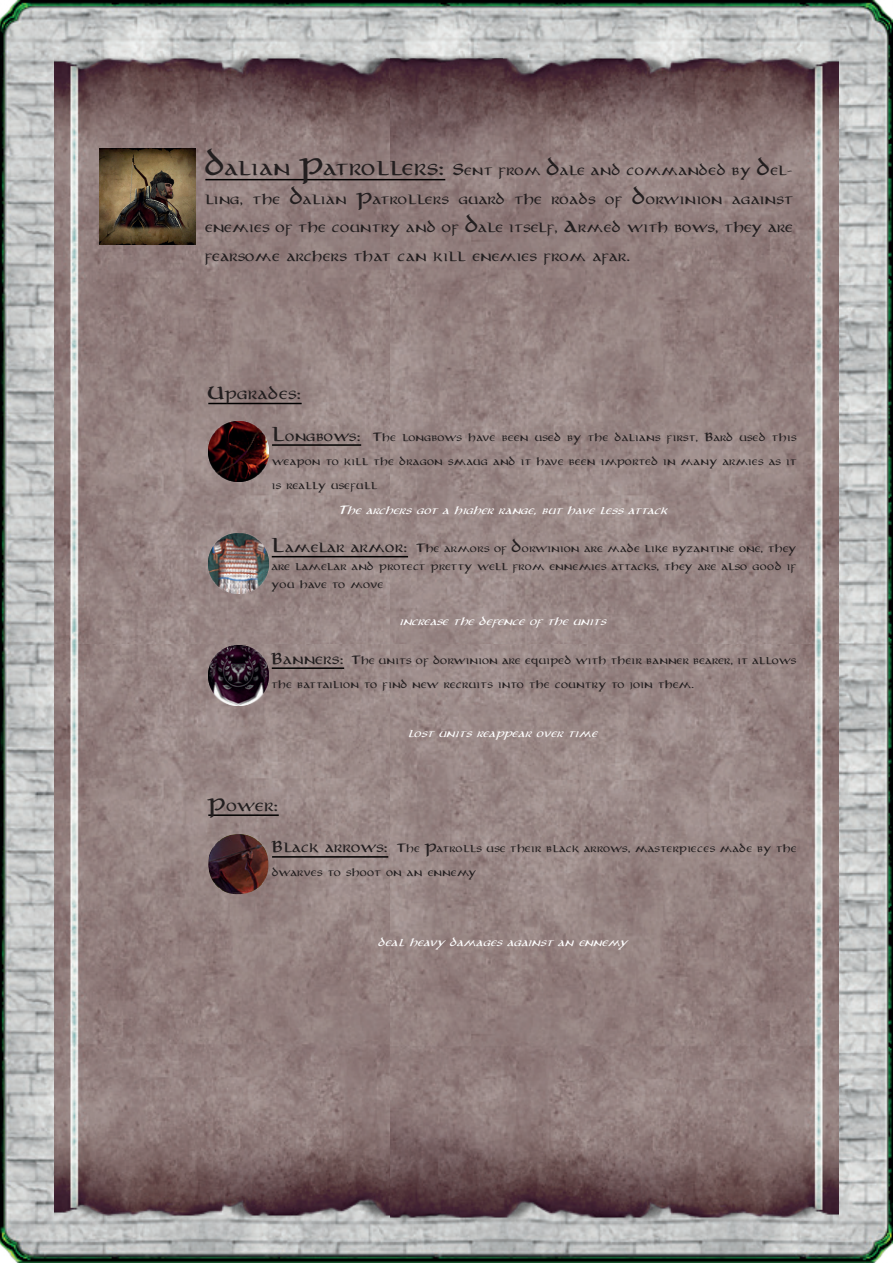
<style>
.page{position:relative;width:893px;height:1263px;background:#fff}
.page>*{position:absolute;margin:0;border:0;box-sizing:border-box;transform-origin:0 0}
.t1{font:13.5px "Aniron";color:#231f20}
.t2{font:12px "Aniron";color:#231f20}
.t3{font:9px/18px "Aniron";color:#231f20;text-align:justify}
.t4{font:italic 9px "Aniron";color:#fff}
.s1{font-size:18px}
.s2{font-size:12px}
</style>
<div class="page">
<img style="left:0;top:0;width:893px;height:1263px">
<img style="left:54px;top:644px;width:336px;height:575px">
<img style="left:390px;top:644px;width:449px;height:577px">
<img style="left:54px;top:54px;width:336px;height:590px">
<img style="left:390px;top:54px;width:449px;height:590px">
<img style="left:99px;top:149px;width:96px;height:96px">
<img style="left:208px;top:834px;width:60px;height:60px">
<img style="left:208px;top:421px;width:60px;height:61px">
<hr style="left:205px;top:179px;width:240px;height:1px;background:#000">
<hr style="left:272px;top:856px;width:116px;height:2px;background:#000">
<hr style="left:208px;top:403px;width:94px;height:1px;background:#000">
<img style="left:208px;top:534px;width:60px;height:60px">
<img style="left:208px;top:645px;width:60px;height:60px">
<hr style="left:272px;top:556px;width:136px;height:1px;background:#000">
<hr style="left:272px;top:667px;width:72px;height:2px;background:#000">
<hr style="left:208px;top:814px;width:71px;height:2px;background:#000">
<hr style="left:272px;top:444px;width:89px;height:2px;background:#000">
<h2 class="t2" style="left:205px;top:164px;width:590px"><span class="s1">Dalian Patrollers:</span> Sent from Dale and commanded by Del-</h2>
<h2 class="t2" style="left:205px;top:192px;width:590px">ling, the Dalian Patrollers guard the roads of Dorwinion against</h2>
<h2 class="t2" style="left:205px;top:221px;width:590px">enemies of the country and of Dale itself, Armed with bows, they are</h2>
<h2 class="t2" style="left:205px;top:249px;width:427px">fearsome archers that can kill enemies from afar.</h2>
<h1 class="t1" style="left:208px;top:386px;width:95px">Upgrades:</h1>
<p class="t3" style="left:272px;top:428px;width:527px"><span class="s2">Longbows:</span> The longbows have been used by the dalians first, Bard used this</p>
<p class="t3" style="left:272px;top:452px;width:527px">weapon to kill the dragon smaug and it have been imported in many armies as it</p>
<p class="t3" style="left:272px;top:476px;width:107px">is really usefull</p>
<p class="t4" style="left:338px;top:505px;width:338px">Thearchersgotahigherrange,buthavelessattack</p>
<p class="t3" style="left:272px;top:540px;width:527px"><span class="s2">Lamelar armor:</span> The armors of Dorwinion are made like byzantine one, they are lamelar and protect pretty well from ennemies attacks, they are also good if you have to move</p>
<p class="t4" style="left:399px;top:617px;width:215px">increasethedefenceoftheunits</p>
<p class="t3" style="left:272px;top:651px;width:527px"><span class="s2">Banners:</span> The units of dorwinion are equiped with their banner bearer, it allows</p>
<p class="t3" style="left:272px;top:675px;width:424px">the battailion to find new recruits into the country to join them.</p>
<h1 class="t1" style="left:208px;top:798px;width:72px">Power:</h1>
<p class="t4" style="left:408px;top:728px;width:198px">lostunitsreappearovertime</p>
<p class="t3" style="left:272px;top:840px;width:527px"><span class="s2">Black arrows:</span> The Patrolls use their black arrows, masterpieces made by the</p>
<p class="t3" style="left:272px;top:864px;width:206px">dwarves to shoot on an ennemy</p>
<p class="t4" style="left:378px;top:937px;width:258px">dealheavydamagesagainstanennemy</p>
</div>
